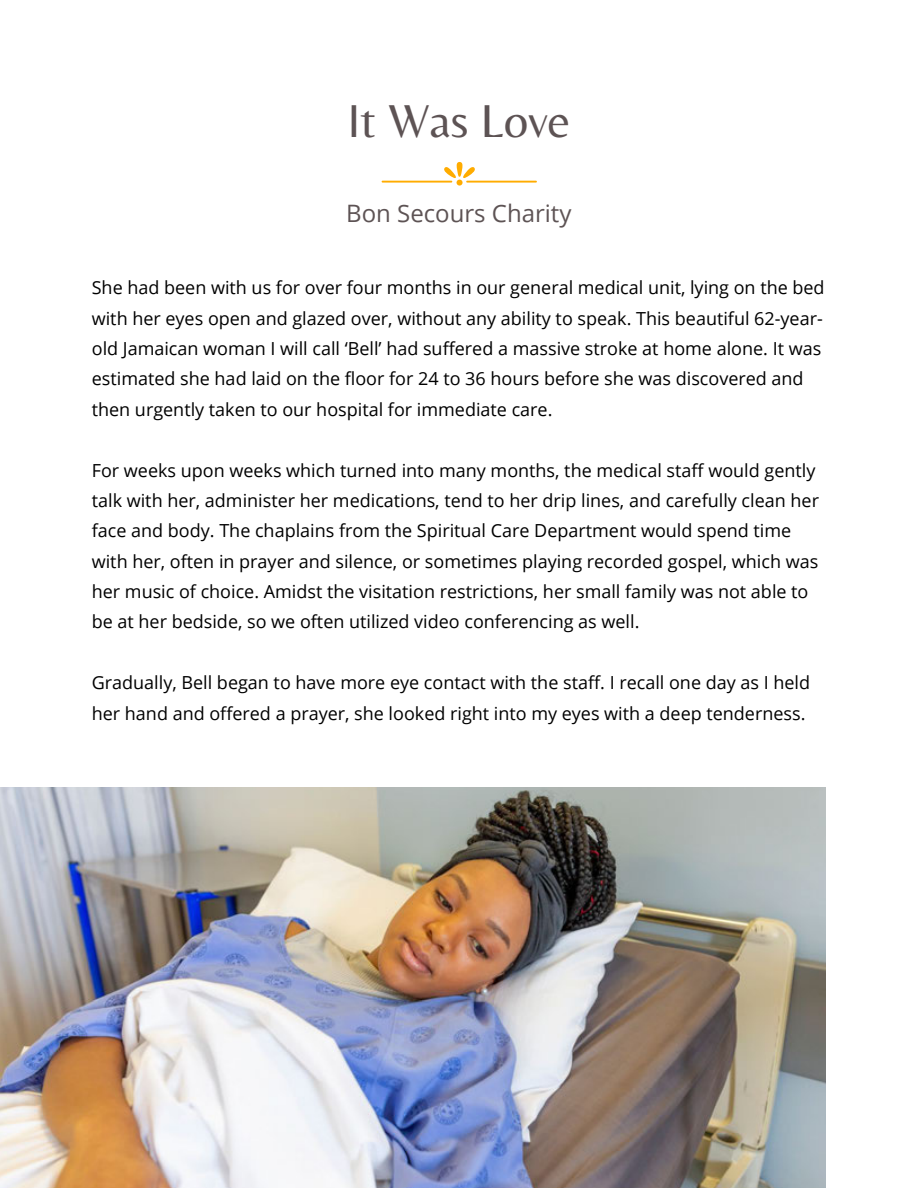
<style>
.page{position:relative;width:918px;height:1188px;background:#fff}
.page>*{position:absolute;margin:0;border:0;box-sizing:border-box;transform-origin:0 0}
.t1{font:48px "Belleza";color:#5d5354}
.t2{font:24px "Open Sans";color:#5d5354}
.t3{font:18px/30.3px "Open Sans";color:#000}
</style>
<div class="page">
<svg style="left:444px;top:162px;width:31px;height:24px"></svg>
<hr style="left:382px;top:181px;width:70px;height:2px;background:#ffac00">
<hr style="left:466px;top:181px;width:71px;height:2px;background:#ffac00">
<img style="left:0;top:787px;width:826px;height:401px">
<h1 class="t1" style="left:348px;top:92px;width:224px">It Was Love</h1>
<h2 class="t2" style="left:346px;top:197px;width:227px">Bon Secours Charity</h2>
<p class="t3" style="left:92px;top:272px;width:734px">She had been with us for over four months in our general medical unit, lying on the bed with her eyes open and glazed over, without any ability to speak. This beautiful 62-year&shy;old Jamaican woman I will call ‘Bell’ had suffered a massive stroke at home alone. It was estimated she had laid on the floor for 24 to 36 hours before she was discovered and then urgently taken to our hospital for immediate care.</p>
<p class="t3" style="left:92px;top:454px;width:729px">For weeks upon weeks which turned into many months, the medical staff would gently talk with her, administer her medications, tend to her drip lines, and carefully clean her face and body. The chaplains from the Spiritual Care Department would spend time with her, often in prayer and silence, or sometimes playing recorded gospel, which was her music of choice. Amidst the visitation restrictions, her small family was not able to be at her bedside, so we often utilized video conferencing as well.</p>
<p class="t3" style="left:92px;top:667px;width:720px">Gradually, Bell began to have more eye contact with the staff. I recall one day as I held her hand and offered a prayer, she looked right into my eyes with a deep tenderness.</p>
</div>
